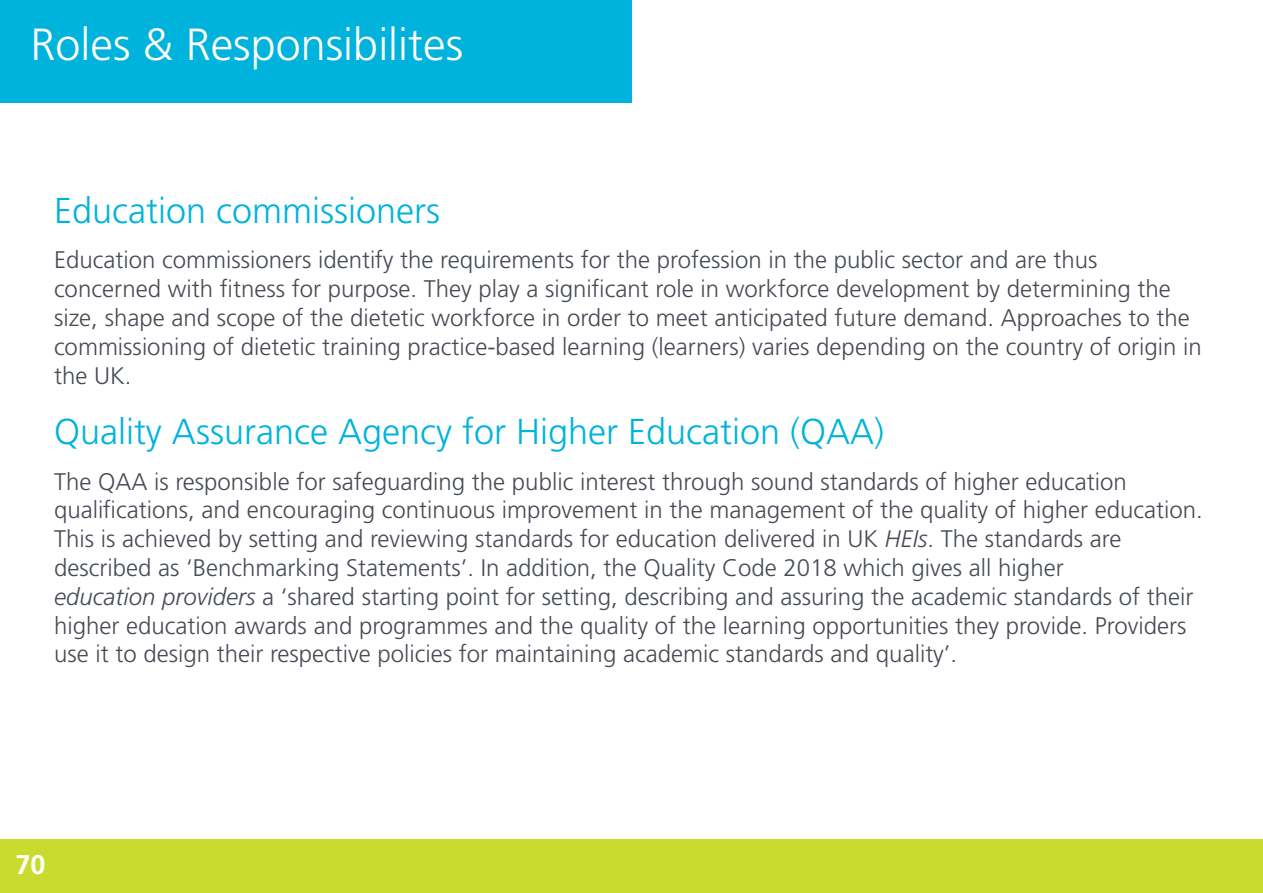
<style>
.page{position:relative;width:1263px;height:893px;background:#fff}
.page>*{position:absolute;margin:0;border:0;box-sizing:border-box;transform-origin:0 0}
.t1{font:300 45px "Frutiger LT Pro";color:#fff}
.t2{font:300 36px "Frutiger LT Pro";color:#00b3dc}
.t3{font:700 27px "Frutiger LT Pro";color:#fff}
.t4{font:300 24px/28.8px "Frutiger LT Pro";color:#464b54}
.s1{font-style:italic}
</style>
<div class="page">
<div style="left:0;top:839px;width:1263px;height:54px;background:#cadb2f"></div>
<div style="left:0;top:0;width:631px;height:102px;background:#00b3dc"></div>
<p class="t1" style="left:31px;top:18px;width:434px">Roles &amp; Responsibilites</p>
<p class="t2" style="left:54px;top:189px;width:388px">Education commissioners</p>
<p class="t4" style="left:54px;top:246px;width:1149px">Education commissioners identify the requirements for the profession in the public sector and are thus concerned with fitness for purpose. They play a significant role in workforce development by determining the size, shape and scope of the dietetic workforce in order to meet anticipated future demand. Approaches to the commissioning of dietetic training practice-based learning (learners) varies depending on the country of origin in the UK.</p>
<p class="t2" style="left:54px;top:410px;width:832px">Quality Assurance Agency for Higher Education (QAA)</p>
<p class="t4" style="left:54px;top:467px;width:1150px">The QAA is responsible for safeguarding the public interest through sound standards of higher education qualifications, and encouraging continuous improvement in the management of the quality of higher education.<br>This is achieved by setting and reviewing standards for education delivered in UK <span class="s1">HEIs</span>. The standards are described as ‘Benchmarking Statements’. In addition, the Quality Code 2018 which gives all higher<br><span class="s1">education providers</span> a ‘shared starting point for setting, describing and assuring the academic standards of their higher education awards and programmes and the quality of the learning opportunities they provide. Providers use it to design their respective policies for maintaining academic standards and quality’.</p>
<p class="t3" style="left:16px;top:848px;width:32px">70</p>
</div>
